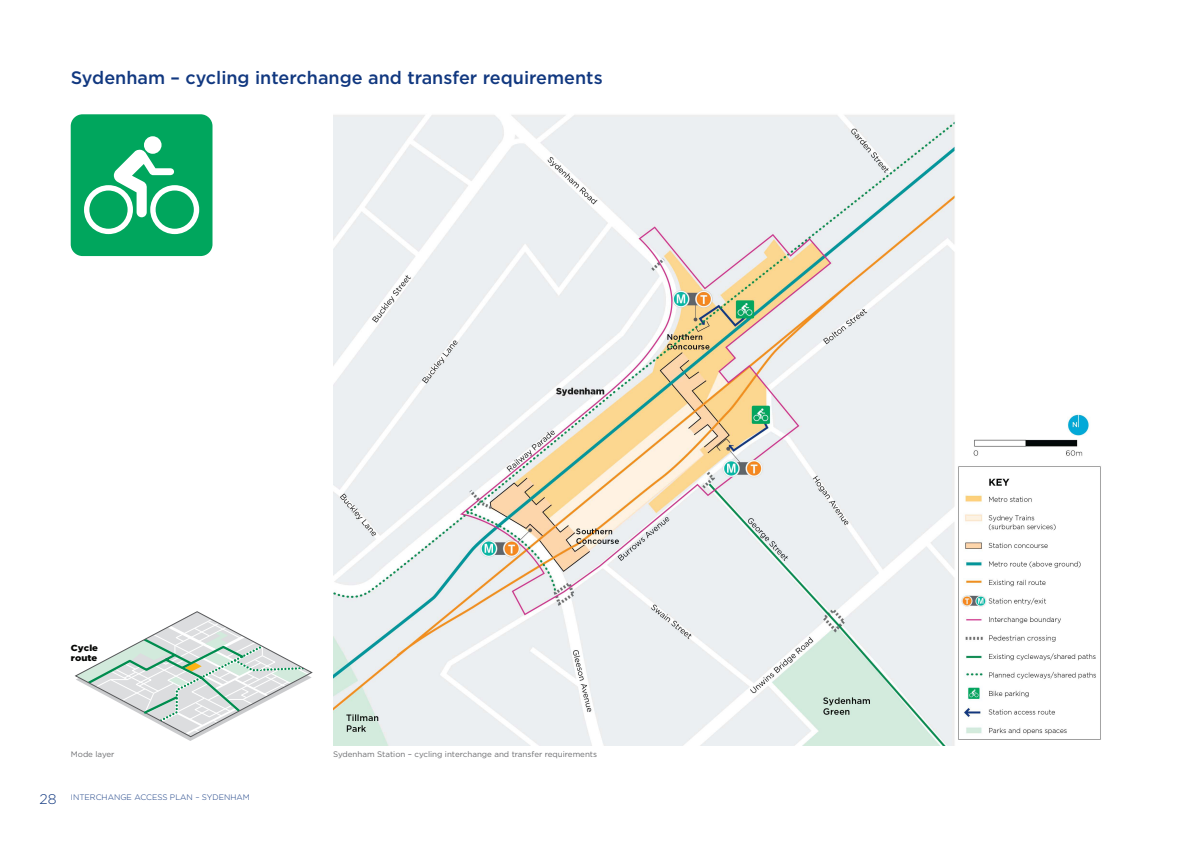
<style>
.page{position:relative;width:1191px;height:842px;background:#fff}
.page>*{position:absolute;margin:0;border:0;box-sizing:border-box;transform-origin:0 0}
.Heading{font:500 18px "Gotham";color:#113880}
.t1{font:300 14px "Gotham";color:#113880}
.t2{font:900 8.8px/10.6px "Gotham";color:#040503;scale:1.09 1}
.t3{font:8px "Gotham";color:#6c6d70}
.t4{font:300 8px "Gotham";color:#113880}
</style>
<div class="page">
<img style="left:333px;top:115px;width:768px;height:631px">
<div style="left:71px;top:114px;width:141px;height:142px;background:#00a65d;border-radius:12px"></div>
<div style="left:144px;top:136px;width:17px;height:18px;background:#fff;border-radius:50%"></div>
<svg style="left:84px;top:149px;width:115px;height:85px"></svg>
<svg style="left:75px;top:611px;width:238px;height:130px"></svg>
<p class="Heading" style="left:71px;top:66px;width:533px">Sydenham – cycling interchange and transfer requirements</p>
<p class="t2" style="left:71px;top:642px;width:26px">Cycle route</p>
<h2 class="t1" style="left:40px;top:790px;width:19px">28</h2>
<p class="t3" style="left:71px;top:749px;width:45px">Mode layer</p>
<p class="t3" style="left:333px;top:749px;width:266px">Sydenham Station – cycling interchange and transfer requirements</p>
<p class="t4" style="left:71px;top:792px;width:180px">INTERCHANGE ACCESS PLAN – SYDENHAM</p>
</div>
